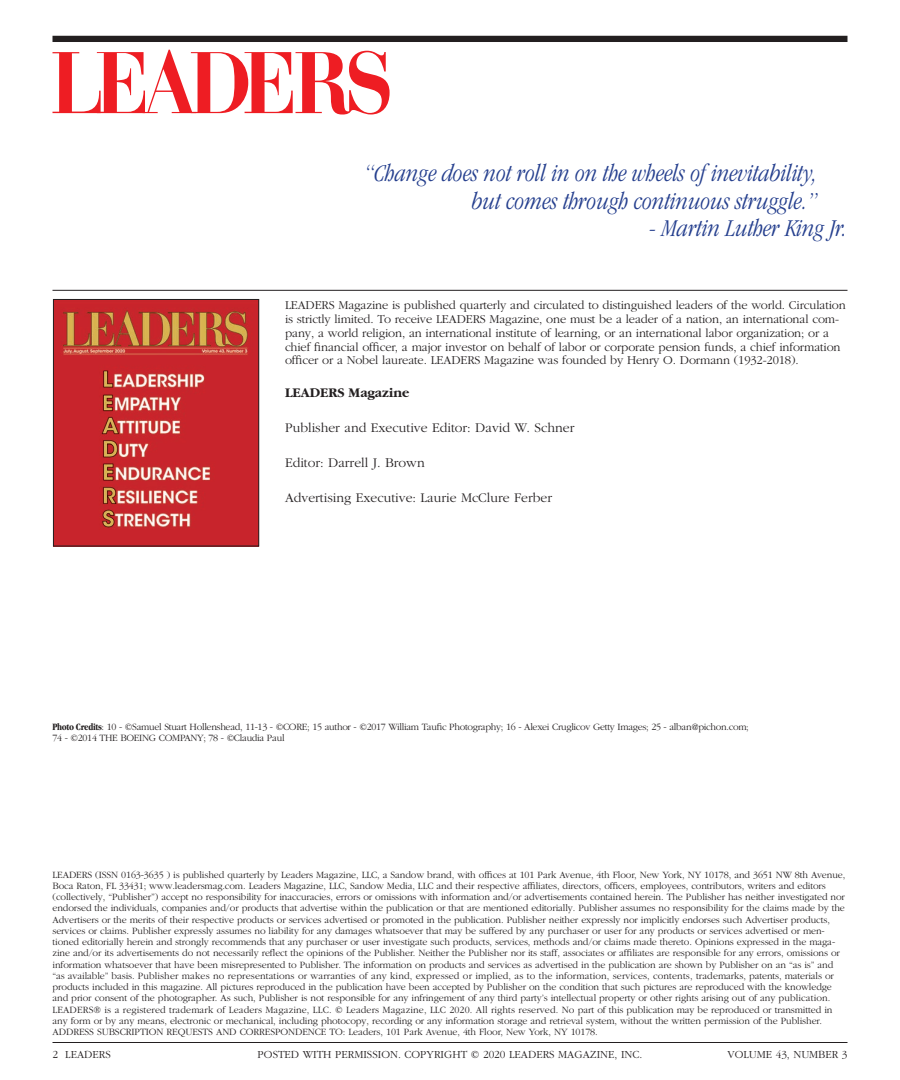
<style>
.page{position:relative;width:900px;height:1080px;background:#fff}
.page>*{position:absolute;margin:0;border:0;box-sizing:border-box;transform-origin:0 0}
.t1{font:italic 300 condensed 25px/27.5px "Garamond";color:#253f8e;text-align:right}
.t2{font:300 13.75px "Garamond";color:#231f20}
.t3{font:700 13.75px "Garamond";color:#231f20}
.t4{font:300 12.5px/13.8px "Garamond";letter-spacing:-.01em;color:#231f20}
.t5{font:300 11.25px "Garamond";color:#231f20}
.t6{font:300 10px/11.2px "Garamond";letter-spacing:-.01em;color:#231f20}
.t7{font:300 10px/11.2px "Garamond";letter-spacing:-.03em;color:#231f20}
.s1{font-weight:700;font-stretch:condensed}
</style>
<div class="page">
<img style="left:55px;top:301px;width:202px;height:244px">
<div style="left:53px;top:299px;width:206px;height:248px;border:1px solid #231f20"></div>
<svg style="left:52px;top:50px;width:338px;height:65px"></svg>
<hr style="left:52px;top:290px;width:796px;height:1px;background:#231f20">
<div style="left:52px;top:36px;width:796px;height:6px;background:#231f20"></div>
<hr style="left:52px;top:1042px;width:796px;height:1px;background:#231f20">
<h1 class="t1" style="left:364px;top:160px;width:455px">“Change does not roll in on the wheels of inevitability, but comes through continuous struggle.”</h1>
<h1 class="t1" style="left:649px;top:215px;width:200px">- Martin Luther King Jr.</h1>
<p class="t4" style="left:285px;top:299px;width:562px">LEADERS Magazine is published quarterly and circulated to distinguished leaders of the world. Circulation is strictly limited. To receive LEADERS Magazine, one must be a leader of a nation, an international com&shy;pany, a world religion, an international institute of learning, or an international labor organization; or a chief financial officer, a major investor on behalf of labor or corporate pension funds, a chief information officer or a Nobel laureate. LEADERS Magazine was founded by Henry O. Dormann (1932-2018).</p>
<h2 class="t3" style="left:285px;top:385px;width:126px">LEADERS Magazine</h2>
<h2 class="t2" style="left:285px;top:420px;width:291px">Publisher and Executive Editor: David W. Schner</h2>
<h2 class="t2" style="left:285px;top:455px;width:141px">Editor: Darrell J. Brown</h2>
<h2 class="t2" style="left:285px;top:490px;width:269px">Advertising Executive: Laurie McClure Ferber</h2>
<p class="t7" style="left:52px;top:721px;width:698px"><span class="s1">Photo Credits</span>: 10 - ©Samuel Stuart Hollenshead, 11-13 - ©CORE; 15 author - ©2017 William Taufic Photography; 16 - Alexei Cruglicov Getty Images; 25 - alban@pichon.com;<br>74 - ©2014 THE BOEING COMPANY; 78 - ©Claudia Paul</p>
<p class="t6" style="left:52px;top:869px;width:794px">LEADERS (ISSN 0163-3635 ) is published quarterly by Leaders Magazine, LLC, a Sandow brand, with offices at 101 Park Avenue, 4th Floor, New York, NY 10178, and 3651 NW 8th Avenue, Boca Raton, FL 33431; www.leadersmag.com. Leaders Magazine, LLC, Sandow Media, LLC and their respective affiliates, directors, officers, employees, contributors, writers and editors (collectively, “Publisher”) accept no responsibility for inaccuracies, errors or omissions with information and/or advertisements contained herein. The Publisher has neither investigated nor endorsed the individuals, companies and/or products that advertise within the publication or that are mentioned editorially. Publisher assumes no responsibility for the claims made by the Advertisers or the merits of their respective products or services advertised or promoted in the publication. Publisher neither expressly nor implicitly endorses such Advertiser products, services or claims. Publisher expressly assumes no liability for any damages whatsoever that may be suffered by any purchaser or user for any products or services advertised or men&shy;tioned editorially herein and strongly recommends that any purchaser or user investigate such products, services, methods and/or claims made thereto. Opinions expressed in the maga&shy;zine and/or its advertisements do not necessarily reflect the opinions of the Publisher. Neither the Publisher nor its staff, associates or affiliates are responsible for any errors, omissions or information whatsoever that have been misrepresented to Publisher. The information on products and services as advertised in the publication are shown by Publisher on an “as is” and “as available” basis. Publisher makes no representations or warranties of any kind, expressed or implied, as to the information, services, contents, trademarks, patents, materials or products included in this magazine. All pictures reproduced in the publication have been accepted by Publisher on the condition that such pictures are reproduced with the knowledge and prior consent of the photographer. As such, Publisher is not responsible for any infringement of any third party’s intellectual property or other rights arising out of any publication.<br>LEADERS® is a registered trademark of Leaders Magazine, LLC. © Leaders Magazine, LLC 2020. All rights reserved. No part of this publication may be reproduced or transmitted in any form or by any means, electronic or mechanical, including photocopy, recording or any information storage and retrieval system, without the written permission of the Publisher.<br>ADDRESS SUBSCRIPTION REQUESTS AND CORRESPONDENCE TO: Leaders, 101 Park Avenue, 4th Floor, New York, NY 10178.</p>
<p class="t5" style="left:52px;top:1048px;width:60px">2 LEADERS</p>
<p class="t5" style="left:258px;top:1048px;width:386px">POSTED WITH PERMISSION. COPYRIGHT © 2020 LEADERS MAGAZINE, INC.</p>
<p class="t5" style="left:728px;top:1048px;width:121px">VOLUME 43, NUMBER 3</p>
</div>
